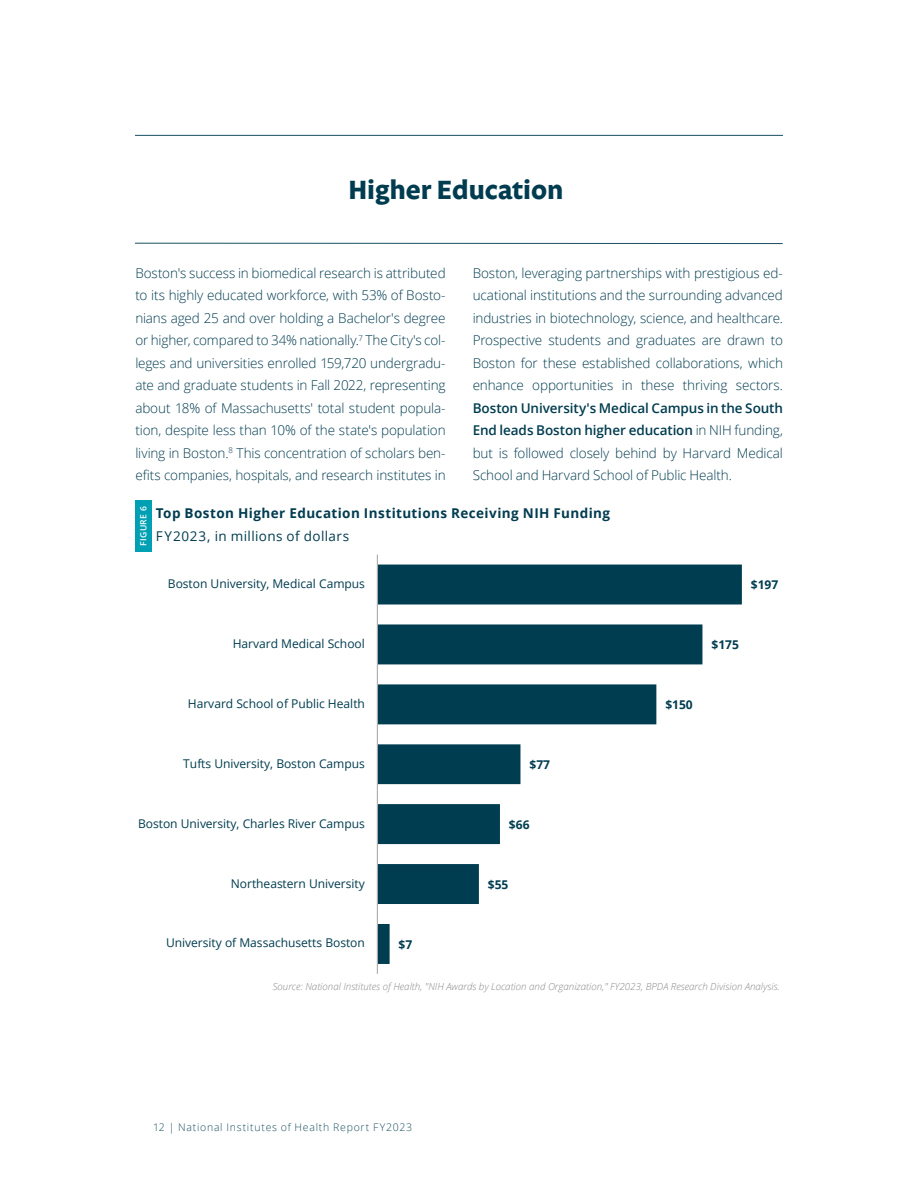
<style>
.page{position:relative;width:918px;height:1188px;background:#fff}
.page>*{position:absolute;margin:0;border:0;box-sizing:border-box;transform-origin:0 0}
.t1{font:700 27px "Legato OT";color:#003c50}
.t2{font:300 13.5px/22.5px "Open Sans";letter-spacing:-.01em;color:#003c50;text-align:justify}
.t3{font:700 13.5px "Open Sans";letter-spacing:.03em;color:#003c50}
.t4{font:13.5px "Open Sans";letter-spacing:.03em;color:#003c50}
.t5{font:12px "Open Sans";color:#003d50}
.t6{font:700 12px "Open Sans";letter-spacing:-.005em;color:#003d50}
.t7{font:300 10.5px "Open Sans";letter-spacing:.07em;color:#1a5061}
.Source{font:italic 300 9.75px "Open Sans";color:#888989}
.Figure_Number_Formatting{font:600 8.55px "Open Sans";letter-spacing:.045em;color:#fff}
.s1{font-weight:600}
</style>
<div class="page">
<div style="left:135px;top:501px;width:16px;height:51px;background:#00a0b4"></div>
<svg style="left:378px;top:565px;width:364px;height:399px"></svg>
<hr style="left:377px;top:555px;width:1px;height:419px;background:#afabab">
<hr style="left:135px;top:135px;width:648px;height:1px;background:#1a5061">
<hr style="left:135px;top:243px;width:648px;height:1px;background:#1a5061">
<p class="t1" style="left:348px;top:174px;width:216px">Higher Education</p>
<p class="t2" style="left:135px;top:261px;width:312px">Boston's success in biomedical research is attributed to its highly educated workforce, with 53% of Bosto&shy;nians aged 25 and over holding a Bachelor's degree or higher, compared to 34% nationally.<sup>7</sup> The City's col&shy;leges and universities enrolled 159,720 undergradu&shy;ate and graduate students in Fall 2022, representing about 18% of Massachusetts' total student popula&shy;tion, despite less than 10% of the state's population living in Boston.<sup>8</sup> This concentration of scholars ben&shy;efits companies, hospitals, and research institutes in</p>
<p class="t2" style="left:473px;top:261px;width:312px">Boston, leveraging partnerships with prestigious ed&shy;ucational institutions and the surrounding advanced industries in biotechnology, science, and healthcare.<br>Prospective students and graduates are drawn to Boston for these established collaborations, which enhance opportunities in these thriving sectors.<br><span class="s1">Boston University's Medical Campus in the South End leads Boston higher education</span> in NIH funding, but is followed closely behind by Harvard Medical School and Harvard School of Public Health.</p>
<p class="Figure_Number_Formatting" style="left:137px;top:546px;width:41px;rotate:-90deg">FIGURE 6</p>
<p class="t3" style="left:156px;top:504px;width:456px">Top Boston Higher Education Institutions Receiving NIH Funding</p>
<p class="t4" style="left:156px;top:526px;width:195px">FY2023, in millions of dollars</p>
<p class="t5" style="left:168px;top:575px;width:198px">Boston University, Medical Campus</p>
<p class="t6" style="left:751px;top:576px;width:29px">$197</p>
<p class="t5" style="left:233px;top:635px;width:134px">Harvard Medical School</p>
<p class="t6" style="left:712px;top:636px;width:29px">$175</p>
<p class="t5" style="left:188px;top:695px;width:178px">Harvard School of Public Health</p>
<p class="t6" style="left:665px;top:696px;width:29px">$150</p>
<p class="t5" style="left:183px;top:755px;width:183px">Tufts University, Boston Campus</p>
<p class="t6" style="left:530px;top:756px;width:22px">$77</p>
<p class="t5" style="left:138px;top:815px;width:228px">Boston University, Charles River Campus</p>
<p class="t6" style="left:509px;top:816px;width:22px">$66</p>
<p class="t5" style="left:231px;top:875px;width:136px">Northeastern University</p>
<p class="t6" style="left:488px;top:876px;width:22px">$55</p>
<p class="t5" style="left:166px;top:935px;width:200px">University of Massachusetts Boston</p>
<p class="Source" style="left:273px;top:980px;width:509px">Source: National Institutes of Health, "NIH Awards by Location and Organization," FY2023, BPDA Research Division Analysis.</p>
<p class="t6" style="left:399px;top:936px;width:15px">$7</p>
<p class="t7" style="left:153px;top:1120px;width:261px">12 | National Institutes of Health Report FY2023</p>
</div>
